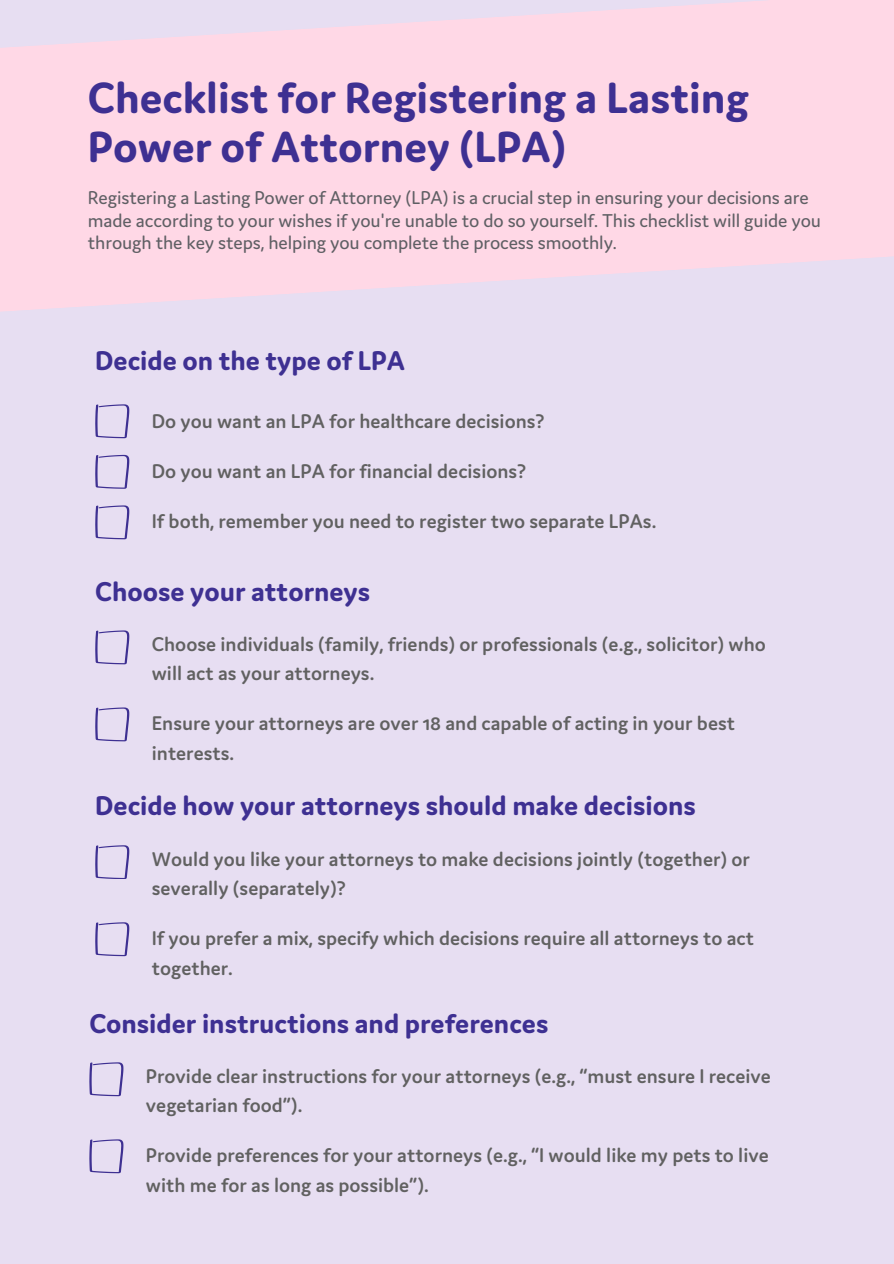
<style>
.page{position:relative;width:894px;height:1264px;background:#fff}
.page>*{position:absolute;margin:0;border:0;box-sizing:border-box;transform-origin:0 0}
.t1{font:700 46.5px/48.3px "Domus";color:#3e3092}
.t2{font:700 28.95px "Domus";color:#3e3092}
.t3{font:600 21.15px/29.2px "Domus";color:#616161}
.t4{font:19.8px/22.5px "Domus";letter-spacing:-.005em;color:#5f5f64}
</style>
<div class="page">
<div style="left:0;top:0;width:893px;height:1263px;background:#e7def2"></div>
<svg style="left:0;top:0;width:893px;height:312px;fill:#ffd8e6"></svg>
<svg style="left:95px;top:404px;width:34px;height:34px"></svg>
<svg style="left:95px;top:455px;width:34px;height:33px"></svg>
<svg style="left:95px;top:505px;width:34px;height:34px"></svg>
<svg style="left:95px;top:630px;width:34px;height:34px"></svg>
<svg style="left:95px;top:707px;width:34px;height:34px"></svg>
<svg style="left:95px;top:845px;width:34px;height:34px"></svg>
<svg style="left:95px;top:922px;width:34px;height:34px"></svg>
<svg style="left:89px;top:1062px;width:34px;height:34px"></svg>
<svg style="left:89px;top:1139px;width:34px;height:34px"></svg>
<h1 class="t1" style="left:88px;top:70px;width:662px">Checklist for Registering a Lasting<br>Power of Attorney (LPA)</h1>
<p class="t4" style="left:88px;top:185px;width:734px">Registering a Lasting Power of Attorney (LPA) is a crucial step in ensuring your decisions are made according to your wishes if you're unable to do so yourself. This checklist will guide you through the key steps, helping you complete the process smoothly.</p>
<h2 class="t2" style="left:95px;top:340px;width:311px">Decide on the type of LPA</h2>
<p class="t3" style="left:152px;top:404px;width:394px">Do you want an LPA for healthcare decisions?</p>
<p class="t3" style="left:152px;top:454px;width:376px">Do you want an LPA for financial decisions?</p>
<p class="t3" style="left:152px;top:505px;width:506px">If both, remember you need to register two separate LPAs.</p>
<h3 class="t2" style="left:95px;top:571px;width:276px">Choose your attorneys</h3>
<h3 class="t3" style="left:152px;top:627px;width:615px">Choose individuals (family, friends) or professionals (e.g., solicitor) who will act as your attorneys.</h3>
<h3 class="t3" style="left:152px;top:707px;width:584px">Ensure your attorneys are over 18 and capable of acting in your best interests.</h3>
<h2 class="t2" style="left:95px;top:786px;width:602px">Decide how your attorneys should make decisions</h2>
<p class="t3" style="left:152px;top:842px;width:599px">Would you like your attorneys to make decisions jointly (together) or severally (separately)?</p>
<h3 class="t3" style="left:152px;top:922px;width:603px">If you prefer a mix, specify which decisions require all attorneys to act together.</h3>
<p class="t2" style="left:89px;top:1003px;width:460px">Consider instructions and preferences</p>
<h3 class="t3" style="left:146px;top:1059px;width:626px">Provide clear instructions for your attorneys (e.g., “must ensure I receive vegetarian food”).</h3>
<h2 class="t3" style="left:146px;top:1138px;width:624px">Provide preferences for your attorneys (e.g., “I would like my pets to live with me for as long as possible”).</h2>
</div>
